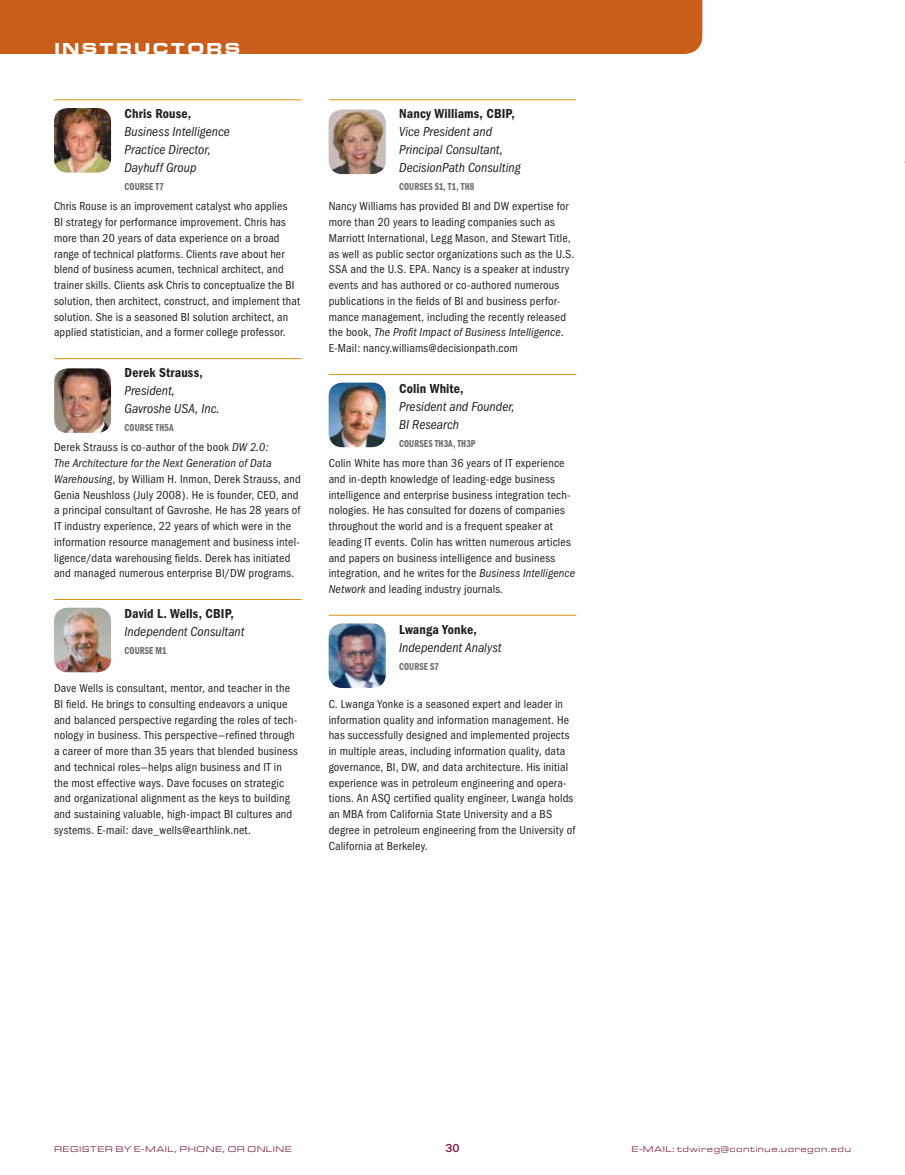
<style>
.page{position:relative;width:905px;height:1175px;background:#fff}
.page>*{position:absolute;margin:0;border:0;box-sizing:border-box;transform-origin:0 0}
.t1{font:16.5px "Eurostile T Blac Exte";letter-spacing:.12em;color:#fff}
.t2{font:italic condensed 13.5px/18px "Franklin Gothic";letter-spacing:.005em;color:#231f20}
.t3{font:600 condensed 13.5px "Franklin Gothic";letter-spacing:.01em;color:#231f20}
.t4{font:condensed 12px/15.8px "Franklin Gothic";letter-spacing:.015em;color:#231f20}
.t5{font:500 12px "Franklin Gothic";color:#7c183e}
.t6{font:10.5px "Franklin Gothic Demi Cmpr";letter-spacing:.01em;color:#6d6f71}
.t7{font:8.7px "Eurostile T Regu Exte";letter-spacing:.075em;color:#7c183e}
.t8{font:8.7px "Eurostile T Regu Exte";letter-spacing:.055em;color:#7c183e}
.s1{font-style:italic}
</style>
<div class="page">
<div style="left:0;top:0;width:702px;height:54px;background:#c95d1a"></div>
<hr style="left:54px;top:99px;width:248px;height:1px;background:#d99116">
<hr style="left:54px;top:358px;width:248px;height:1px;background:#d99116">
<hr style="left:54px;top:599px;width:248px;height:1px;background:#d99116">
<img style="left:54px;top:108px;width:57px;height:64px">
<img style="left:54px;top:368px;width:57px;height:65px">
<img style="left:54px;top:608px;width:57px;height:64px">
<hr style="left:328px;top:99px;width:248px;height:1px;background:#d99116">
<hr style="left:328px;top:374px;width:248px;height:1px;background:#d99116">
<hr style="left:328px;top:615px;width:248px;height:1px;background:#d99116">
<img style="left:328px;top:110px;width:58px;height:64px">
<img style="left:328px;top:382px;width:58px;height:65px">
<img style="left:328px;top:623px;width:58px;height:65px">
<h1 class="t1" style="left:54px;top:39px;width:79px">INSTRU</h1>
<h1 class="t1" style="left:152px;top:39px;width:90px">CTORS</h1>
<p class="t3" style="left:124px;top:106px;width:68px">Chris Rouse,</p>
<p class="t2" style="left:124px;top:123px;width:107px">Business Intelligence<br>Practice Director,<br>Dayhuff Group</p>
<p class="t6" style="left:124px;top:181px;width:41px">COURSE T7</p>
<p class="t4" style="left:54px;top:199px;width:247px">Chris Rouse is an improvement catalyst who applies<br>BI strategy for performance improvement. Chris has more than 20 years of data experience on a broad range of technical platforms. Clients rave about her blend of business acumen, technical architect, and trainer skills. Clients ask Chris to conceptualize the BI solution, then architect, construct, and implement that solution. She is a seasoned BI solution architect, an applied statistician, and a former college professor.</p>
<p class="t3" style="left:124px;top:365px;width:80px">Derek Strauss,</p>
<p class="t2" style="left:124px;top:382px;width:97px">President,<br>Gavroshe USA, Inc.</p>
<p class="t6" style="left:124px;top:422px;width:50px">COURSE TH5A</p>
<p class="t4" style="left:54px;top:439px;width:248px">Derek Strauss is co-author of the book <span class="s1">DW 2.0:<br>The Architecture for the Next Generation of Data Warehousing</span>, by William H. Inmon, Derek Strauss, and Genia Neushloss (July 2008). He is founder, CEO, and a principal consultant of Gavroshe. He has 28 years of IT industry experience, 22 years of which were in the information resource management and business intel&shy;ligence/data warehousing fields. Derek has initiated and managed numerous enterprise BI/DW programs.</p>
<p class="t3" style="left:124px;top:605px;width:111px">David L. Wells, CBIP,</p>
<p class="t2" style="left:124px;top:622px;width:121px">Independent Consultant</p>
<p class="t6" style="left:124px;top:644px;width:43px">COURSE M1</p>
<p class="t4" style="left:54px;top:680px;width:245px">Dave Wells is consultant, mentor, and teacher in the BI field. He brings to consulting endeavors a unique and balanced perspective regarding the roles of tech&shy;nology in business. This perspective—refined through a career of more than 35 years that blended business and technical roles—helps align business and IT in the most effective ways. Dave focuses on strategic and organizational alignment as the keys to building and sustaining valuable, high-impact BI cultures and systems. E-mail: dave_wells@earthlink.net.</p>
<p class="t3" style="left:399px;top:106px;width:117px">Nancy Williams, CBIP,</p>
<p class="t2" style="left:399px;top:123px;width:123px">Vice President and<br>Principal Consultant,<br>DecisionPath Consulting</p>
<p class="t6" style="left:399px;top:181px;width:77px">COURSES S1, T1, TH8</p>
<p class="t4" style="left:328px;top:199px;width:247px">Nancy Williams has provided BI and DW expertise for more than 20 years to leading companies such as Marriott International, Legg Mason, and Stewart Title, as well as public sector organizations such as the U.S.<br>SSA and the U.S. EPA. Nancy is a speaker at industry events and has authored or co-authored numerous publications in the fields of BI and business perfor&shy;mance management, including the recently released the book, <span class="s1">The Profit Impact of Business Intelligence</span>.<br>E-Mail: nancy.williams@decisionpath.com</p>
<p class="t3" style="left:399px;top:380px;width:66px">Colin White,</p>
<p class="t2" style="left:399px;top:397px;width:117px">President and Founder,<br>BI Research</p>
<p class="t6" style="left:399px;top:437px;width:78px">COURSES TH3A, TH3P</p>
<p class="t4" style="left:328px;top:455px;width:248px">Colin White has more than 36 years of IT experience and in-depth knowledge of leading-edge business intelligence and enterprise business integration tech&shy;nologies. He has consulted for dozens of companies throughout the world and is a frequent speaker at leading IT events. Colin has written numerous articles and papers on business intelligence and business integration, and he writes for the <span class="s1">Business Intelligence Network</span> and leading industry journals.</p>
<p class="t3" style="left:399px;top:621px;width:79px">Lwanga Yonke,</p>
<p class="t2" style="left:399px;top:638px;width:104px">Independent Analyst</p>
<p class="t6" style="left:399px;top:660px;width:41px">COURSE S7</p>
<p class="t4" style="left:328px;top:696px;width:248px">C. Lwanga Yonke is a seasoned expert and leader in information quality and information management. He has successfully designed and implemented projects in multiple areas, including information quality, data governance, BI, DW, and data architecture. His initial experience was in petroleum engineering and opera&shy;tions. An ASQ certified quality engineer, Lwanga holds an MBA from California State University and a BS degree in petroleum engineering from the University of California at Berkeley.</p>
<p class="t8" style="left:54px;top:1144px;width:239px">REGISTER BY E-MAIL, PHONE, OR ONLINE</p>
<p class="t5" style="left:445px;top:1141px;width:15px">30</p>
<p class="t7" style="left:631px;top:1144px;width:221px">E-MAIL: TDWIREG@CONTINUE.UOREGON.EDU</p>
</div>
